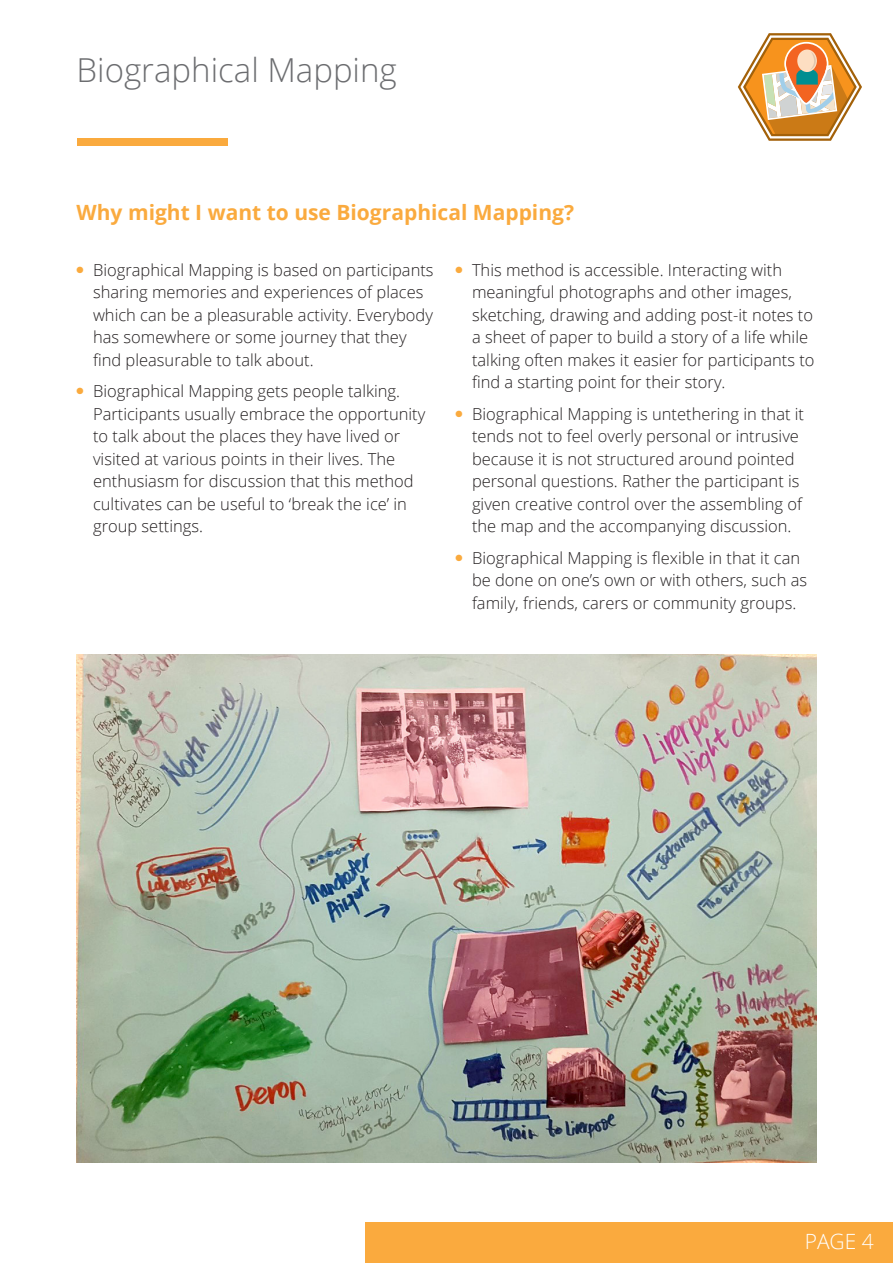
<style>
.page{position:relative;width:893px;height:1263px;background:#fff}
.page>*{position:absolute;margin:0;border:0;box-sizing:border-box;transform-origin:0 0}
.t1{font:300 33px "Open Sans";color:#6c6d70}
.Heading{font:700 21px "Open Sans";color:#faaa3e}
.t2{font:300 21px "Open Sans";color:#fff}
.Body_Text{font:300 16.5px/22.5px "Open Sans";color:#231f20}
</style>
<div class="page">
<svg style="left:738px;top:33px;width:124px;height:108px"></svg>
<div style="left:77px;top:138px;width:150px;height:8px;background:#faaa3e"></div>
<div style="left:366px;top:1222px;width:527px;height:41px;background:#faaa3e"></div>
<img style="left:77px;top:655px;width:739px;height:507px">
<h1 class="t1" style="left:77px;top:47px;width:322px">Biographical Mapping</h1>
<p class="Heading" style="left:77px;top:198px;width:499px">Why might I want to use Biographical Mapping?</p>
<p class="Body_Text" style="left:93px;top:258px;width:342px;text-indent:-16px"><sup>●</sup> Biographical Mapping is based on participants sharing memories and experiences of places which can be a pleasurable activity. Everybody has somewhere or some journey that they find pleasurable to talk about.</p>
<p class="Body_Text" style="left:93px;top:380px;width:334px;text-indent:-16px"><sup>●</sup> Biographical Mapping gets people talking.<br>Participants usually embrace the opportunity to talk about the places they have lived or visited at various points in their lives. The enthusiasm for discussion that this method cultivates can be useful to ‘break the ice’ in group settings.</p>
<p class="Body_Text" style="left:472px;top:258px;width:344px;text-indent:-16px"><sup>●</sup> This method is accessible. Interacting with meaningful photographs and other images, sketching, drawing and adding post-it notes to a sheet of paper to build a story of a life while talking often makes it easier for participants to find a starting point for their story.</p>
<p class="Body_Text" style="left:472px;top:402px;width:334px;text-indent:-16px"><sup>●</sup> Biographical Mapping is untethering in that it tends not to feel overly personal or intrusive because it is not structured around pointed personal questions. Rather the participant is given creative control over the assembling of the map and the accompanying discussion.</p>
<p class="Body_Text" style="left:472px;top:546px;width:337px;text-indent:-16px"><sup>●</sup> Biographical Mapping is flexible in that it can be done on one’s own or with others, such as family, friends, carers or community groups.</p>
<p class="t2" style="left:805px;top:1227px;width:71px">PAGE 4</p>
</div>
